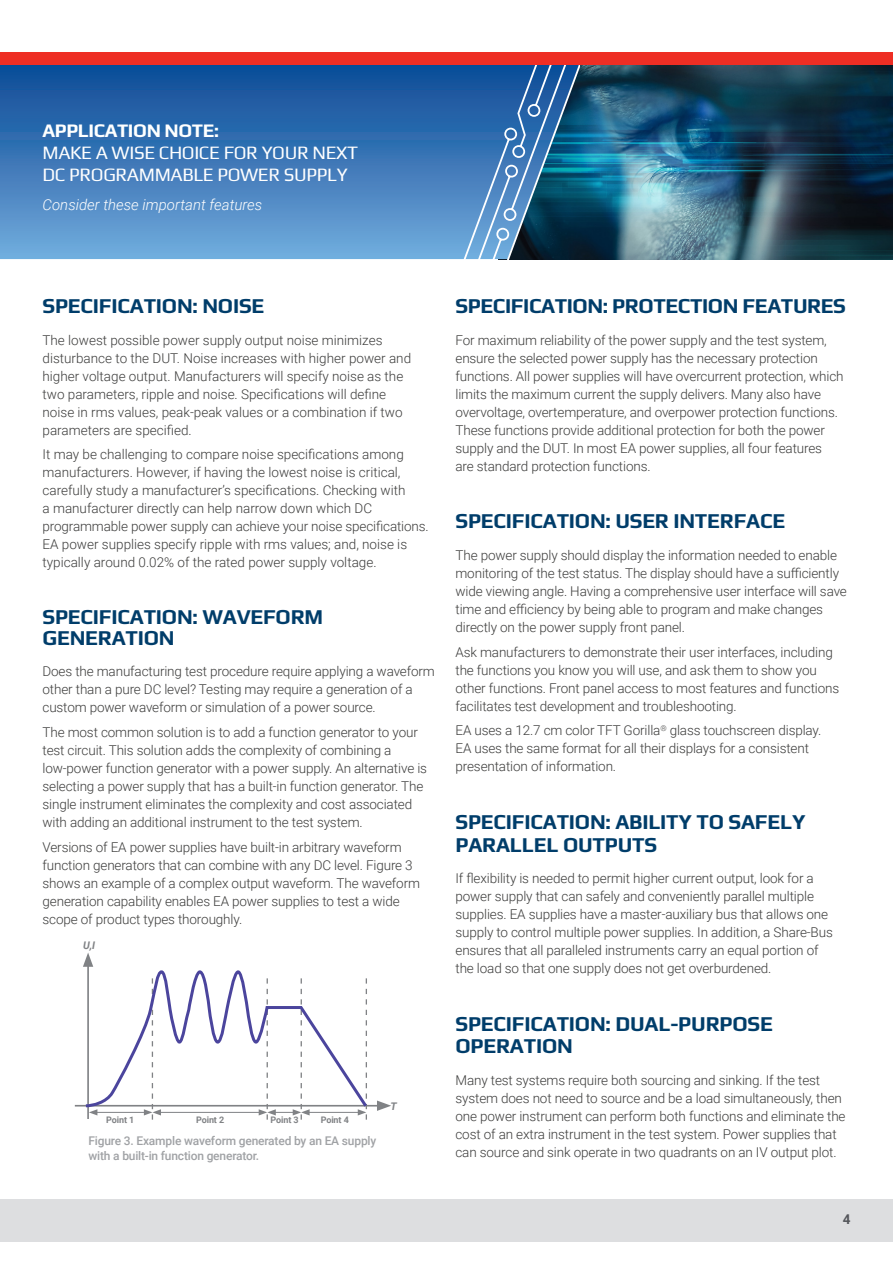
<style>
.page{position:relative;width:893px;height:1263px;background:#fff}
.page>*{position:absolute;margin:0;border:0;box-sizing:border-box;transform-origin:0 0}
.t1{font:700 21px/22.5px "Play";letter-spacing:-.01em;color:#003d6a}
.t2{font:700 19.05px "Play";letter-spacing:-.02em;color:#fff}
.t3{font:18.75px/22px "Play";letter-spacing:-.02em;color:#fff}
.t4{font:italic 300 15px "Roboto";color:#fff}
.t5{font:300 13.5px/18px "Roboto";letter-spacing:-.01em;color:#3c3c3b}
.t6{font:700 13.5px "Roboto";color:#54565b}
.t7{font:500 12px/15px "Roboto";letter-spacing:-.015em;color:#a0a2a5}
.t8{font:italic 700 10.5px "Roboto";color:#808285}
.t9{font:700 9px "Roboto";letter-spacing:-.01em;color:#808285}
</style>
<div class="page">
<img style="left:580px;top:65px;width:313px;height:194px">
<svg style="left:0;top:65px;width:445px;height:194px;background:#3d79b8"></svg>
<svg style="left:445px;top:65px;width:135px;height:194px;background:#366ea1"></svg>
<div style="left:0;top:52px;width:893px;height:13px;background:#ee2e24"></div>
<div style="left:0;top:1199px;width:893px;height:42px;background:#dddee0"></div>
<hr style="left:75px;top:1105px;width:307px;height:1px;background:#808285">
<svg style="left:377px;top:1100px;width:14px;height:11px"></svg>
<svg style="left:83px;top:953px;width:287px;height:167px"></svg>
<h2 class="t2" style="left:43px;top:117px;width:178px">APPLICATION NOTE:</h2>
<h3 class="t3" style="left:43px;top:140px;width:317px">MAKE A WISE CHOICE FOR YOUR NEXT<br>DC PROGRAMMABLE POWER SUPPLY</h3>
<p class="t4" style="left:43px;top:194px;width:221px">Consider these important features</p>
<p class="t1" style="left:43px;top:293px;width:223px">SPECIFICATION: NOISE</p>
<p class="t5" style="left:43px;top:330px;width:370px">The lowest possible power supply output noise minimizes disturbance to the DUT. Noise increases with higher power and higher voltage output. Manufacturers will specify noise as the two parameters, ripple and noise. Specifications will define noise in rms values, peak-peak values or a combination if two parameters are specified.</p>
<p class="t5" style="left:43px;top:445px;width:388px">It may be challenging to compare noise specifications among manufacturers. However, if having the lowest noise is critical, carefully study a manufacturer’s specifications. Checking with<br>a manufacturer directly can help narrow down which DC programmable power supply can achieve your noise specifications.<br>EA power supplies specify ripple with rms values; and, noise is typically around 0.02% of the rated power supply voltage.</p>
<p class="t1" style="left:43px;top:604px;width:282px;line-height:21px">SPECIFICATION: WAVEFORM<br>GENERATION</p>
<p class="t5" style="left:43px;top:662px;width:394px">Does the manufacturing test procedure require applying a waveform other than a pure DC level? Testing may require a generation of a custom power waveform or simulation of a power source.</p>
<p class="t5" style="left:43px;top:723px;width:386px">The most common solution is to add a function generator to your test circuit. This solution adds the complexity of combining a low-power function generator with a power supply. An alternative is selecting a power supply that has a built-in function generator. The single instrument eliminates the complexity and cost associated with adding an additional instrument to the test system.</p>
<p class="t5" style="left:43px;top:837px;width:379px">Versions of EA power supplies have built-in arbitrary waveform function generators that can combine with any DC level. Figure 3 shows an example of a complex output waveform. The waveform generation capability enables EA power supplies to test a wide scope of product types thoroughly.</p>
<p class="t8" style="left:83px;top:938px;width:14px">U,I</p>
<p class="t9" style="left:106px;top:1113px;width:30px">Point 1</p>
<p class="t9" style="left:196px;top:1113px;width:30px">Point 2</p>
<p class="t9" style="left:270px;top:1113px;width:30px">Point 3</p>
<p class="t9" style="left:321px;top:1113px;width:30px">Point 4</p>
<p class="t7" style="left:88px;top:1133px;width:289px">Figure 3. Example waveform generated by an EA supply with a built-in function generator.</p>
<p class="t8" style="left:390px;top:1099px;width:8px">T</p>
<p class="t1" style="left:455px;top:293px;width:392px">SPECIFICATION: PROTECTION FEATURES</p>
<p class="t5" style="left:455px;top:330px;width:390px">For maximum reliability of the power supply and the test system, ensure the selected power supply has the necessary protection functions. All power supplies will have overcurrent protection, which limits the maximum current the supply delivers. Many also have overvoltage, overtemperature, and overpower protection functions.<br>These functions provide additional protection for both the power supply and the DUT. In most EA power supplies, all four features are standard protection functions.</p>
<p class="t1" style="left:455px;top:508px;width:331px">SPECIFICATION: USER INTERFACE</p>
<p class="t5" style="left:455px;top:546px;width:393px">The power supply should display the information needed to enable monitoring of the test status. The display should have a sufficiently wide viewing angle. Having a comprehensive user interface will save time and efficiency by being able to program and make changes directly on the power supply front panel.</p>
<p class="t5" style="left:455px;top:642px;width:385px">Ask manufacturers to demonstrate their user interfaces, including the functions you know you will use, and ask them to show you other functions. Front panel access to most features and functions facilitates test development and troubleshooting.</p>
<p class="t5" style="left:455px;top:721px;width:367px">EA uses a 12.7 cm color TFT Gorilla<sup>®</sup> glass touchscreen display.<br>EA uses the same format for all their displays for a consistent presentation of information.</p>
<p class="t1" style="left:455px;top:809px;width:352px">SPECIFICATION: ABILITY TO SAFELY<br>PARALLEL OUTPUTS</p>
<p class="t5" style="left:455px;top:869px;width:379px">If flexibility is needed to permit higher current output, look for a power supply that can safely and conveniently parallel multiple supplies. EA supplies have a master-auxiliary bus that allows one supply to control multiple power supplies. In addition, a Share-Bus ensures that all paralleled instruments carry an equal portion of the load so that one supply does not get overburdened.</p>
<p class="t1" style="left:455px;top:1011px;width:319px">SPECIFICATION: DUAL-PURPOSE<br>OPERATION</p>
<p class="t5" style="left:455px;top:1071px;width:392px">Many test systems require both sourcing and sinking. If the test system does not need to source and be a load simultaneously, then one power instrument can perform both functions and eliminate the cost of an extra instrument in the test system. Power supplies that can source and sink operate in two quadrants on an IV output plot.</p>
<p class="t6" style="left:843px;top:1210px;width:9px">4</p>
</div>
